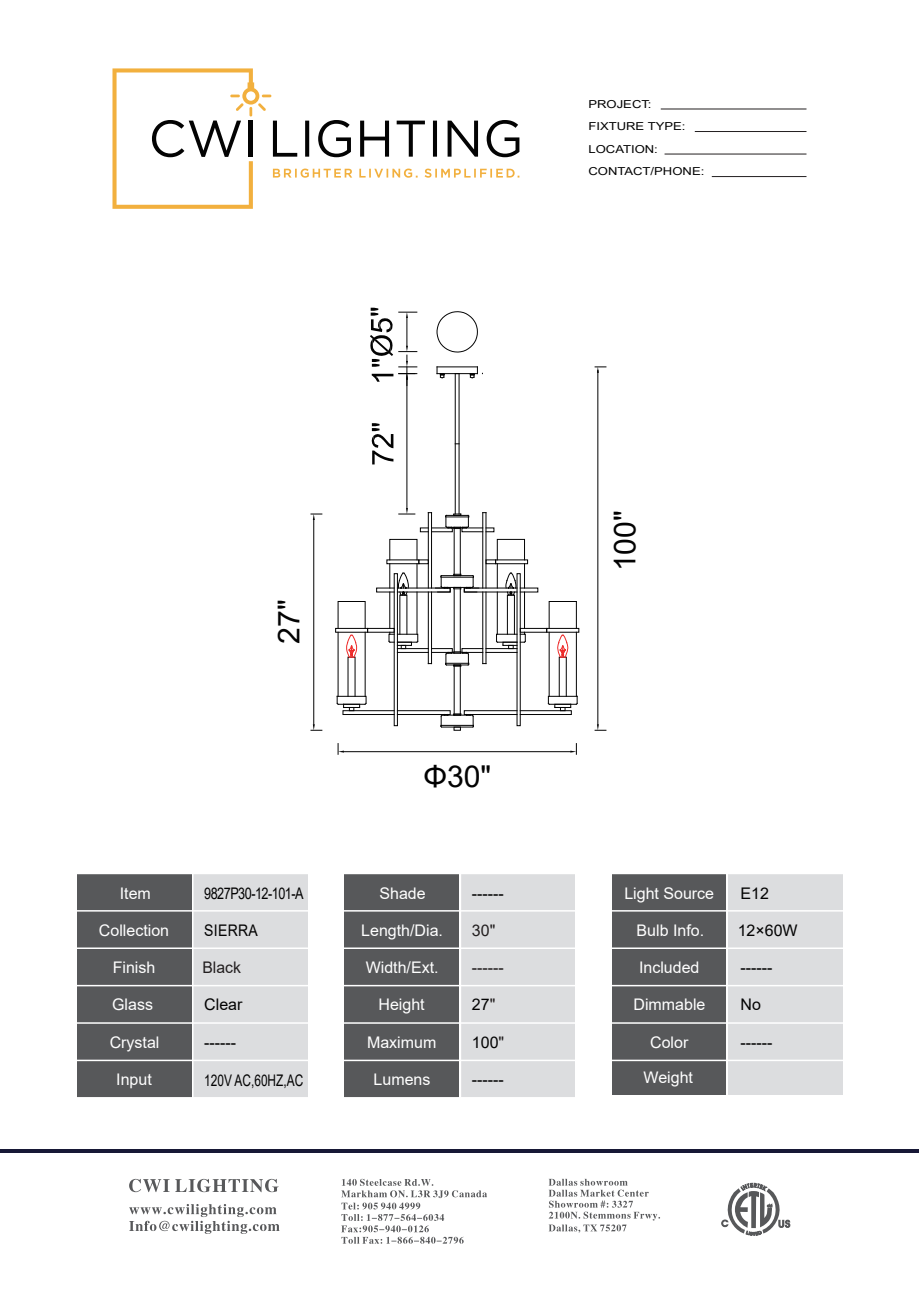
<style>
.page{position:relative;width:919px;height:1289px;background:#fff}
.page>*{position:absolute;margin:0;border:0;box-sizing:border-box;transform-origin:0 0}
.t1{font:30.15px "Arial";color:#030303}
.t2{font:16.05px "Arial";color:#fff}
.t3{font:16.05px "Arial";color:#030303}
.t4{font:16.05px "Arial";letter-spacing:-.04em;color:#030303;scale:.79 1}
.t5{font:16.05px "Arial";color:#231f20}
.t6{font:16.05px "Arial";color:#030303;scale:.74 1}
.t7{font:16.05px "Arial";color:#030303;scale:.88 1}
.t8{font:10.95px/22.4px "Arial";color:#030303;scale:1.19 1}
.s1{font-size:29.55px;color:#000}
.s2{color:#231f20}
</style>
<div class="page">
<hr style="left:0;top:1149px;width:918px;height:4px;background:#171836">
<div style="left:611px;top:873px;width:115px;height:221px;background:#57585a"></div>
<div style="left:77px;top:873px;width:114px;height:224px;background:#57585a"></div>
<div style="left:344px;top:873px;width:115px;height:224px;background:#57585a"></div>
<div style="left:728px;top:873px;width:114px;height:221px;background:#dcdddf"></div>
<div style="left:193px;top:873px;width:115px;height:224px;background:#dcdddf"></div>
<div style="left:460px;top:873px;width:115px;height:224px;background:#dcdddf"></div>
<hr style="left:76px;top:872px;width:767px;height:2px;background:#fff">
<hr style="left:76px;top:910px;width:767px;height:1px;background:#fff">
<hr style="left:76px;top:947px;width:767px;height:2px;background:#fff">
<hr style="left:76px;top:984px;width:767px;height:2px;background:#fff">
<hr style="left:76px;top:1022px;width:767px;height:1px;background:#fff">
<hr style="left:76px;top:1059px;width:767px;height:2px;background:#fff">
<hr style="left:459px;top:857px;width:2px;height:240px;background:#fff">
<hr style="left:460px;top:589px;width:1px;height:62px;background:#030303">
<hr style="left:454px;top:589px;width:1px;height:62px;background:#030303">
<hr style="left:460px;top:528px;width:1px;height:46px;background:#030303">
<hr style="left:454px;top:528px;width:1px;height:46px;background:#030303">
<svg style="left:440px;top:713px;width:34px;height:17px"></svg>
<div style="left:431px;top:648px;width:21px;height:4px;border:1px solid #030303"></div>
<hr style="left:397px;top:648px;width:31px;height:1px;background:#030303">
<hr style="left:397px;top:652px;width:31px;height:1px;background:#030303">
<hr style="left:431px;top:592px;width:1px;height:71px;background:#030303">
<hr style="left:431px;top:512px;width:1px;height:76px;background:#030303">
<hr style="left:428px;top:592px;width:1px;height:71px;background:#030303">
<hr style="left:428px;top:512px;width:1px;height:76px;background:#030303">
<div style="left:386px;top:559px;width:33px;height:5px;border:1px solid #030303"></div>
<div style="left:418px;top:559px;width:10px;height:5px;border:1px solid #030303"></div>
<svg style="left:444px;top:651px;width:25px;height:16px"></svg>
<svg style="left:445px;top:513px;width:24px;height:16px"></svg>
<svg style="left:388px;top:632px;width:31px;height:17px"></svg>
<hr style="left:389px;top:592px;width:1px;height:36px;background:#030303">
<svg style="left:389px;top:563px;width:1px;height:24px"></svg>
<div style="left:389px;top:539px;width:28px;height:21px;border:1px solid #030303"></div>
<svg style="left:416px;top:563px;width:1px;height:24px"></svg>
<hr style="left:416px;top:592px;width:1px;height:42px;background:#030303">
<svg style="left:398px;top:572px;width:11px;height:24px"></svg>
<div style="left:397px;top:710px;width:53px;height:5px;border:1px solid #030303"></div>
<div style="left:342px;top:710px;width:52px;height:5px;border:1px solid #030303"></div>
<svg style="left:336px;top:695px;width:31px;height:16px"></svg>
<div style="left:394px;top:573px;width:4px;height:153px;border:1px solid #030303"></div>
<div style="left:335px;top:628px;width:33px;height:4px;border:1px solid #030303"></div>
<div style="left:367px;top:628px;width:27px;height:4px;border:1px solid #030303"></div>
<hr style="left:365px;top:632px;width:1px;height:64px;background:#030303">
<hr style="left:337px;top:632px;width:1px;height:64px;background:#030303">
<svg style="left:346px;top:634px;width:11px;height:24px"></svg>
<div style="left:461px;top:648px;width:22px;height:4px;border:1px solid #030303"></div>
<hr style="left:486px;top:648px;width:31px;height:1px;background:#030303">
<hr style="left:486px;top:652px;width:31px;height:1px;background:#030303">
<hr style="left:482px;top:592px;width:1px;height:71px;background:#030303">
<hr style="left:482px;top:512px;width:1px;height:76px;background:#030303">
<hr style="left:485px;top:592px;width:1px;height:71px;background:#030303">
<hr style="left:485px;top:512px;width:1px;height:76px;background:#030303">
<div style="left:495px;top:559px;width:33px;height:5px;border:1px solid #030303"></div>
<div style="left:485px;top:559px;width:11px;height:5px;border:1px solid #030303"></div>
<div style="left:507px;top:594px;width:7px;height:40px;border:1px solid #030303"></div>
<svg style="left:495px;top:632px;width:31px;height:17px"></svg>
<hr style="left:524px;top:592px;width:1px;height:36px;background:#030303">
<svg style="left:524px;top:563px;width:1px;height:24px"></svg>
<div style="left:497px;top:539px;width:28px;height:21px;border:1px solid #030303"></div>
<svg style="left:497px;top:563px;width:1px;height:24px"></svg>
<hr style="left:497px;top:592px;width:1px;height:42px;background:#030303">
<svg style="left:505px;top:572px;width:11px;height:24px"></svg>
<div style="left:464px;top:710px;width:53px;height:5px;border:1px solid #030303"></div>
<div style="left:520px;top:710px;width:51px;height:5px;border:1px solid #030303"></div>
<svg style="left:547px;top:695px;width:31px;height:16px"></svg>
<div style="left:546px;top:628px;width:33px;height:4px;border:1px solid #030303"></div>
<div style="left:520px;top:628px;width:27px;height:4px;border:1px solid #030303"></div>
<hr style="left:548px;top:632px;width:1px;height:64px;background:#030303">
<hr style="left:576px;top:632px;width:1px;height:64px;background:#030303">
<svg style="left:557px;top:634px;width:11px;height:24px"></svg>
<svg style="left:434px;top:573px;width:45px;height:19px"></svg>
<svg style="left:436px;top:311px;width:42px;height:42px"></svg>
<hr style="left:458px;top:373px;width:1px;height:141px;background:#030303">
<hr style="left:455px;top:373px;width:1px;height:141px;background:#030303">
<hr style="left:437px;top:366px;width:40px;height:1px;background:#030303">
<hr style="left:437px;top:373px;width:40px;height:1px;background:#030303">
<svg style="left:436px;top:367px;width:9px;height:11px"></svg>
<svg style="left:371px;top:374px;width:22px;height:8px"></svg>
<svg style="left:370px;top:308px;width:23px;height:59px"></svg>
<hr style="left:406px;top:379px;width:1px;height:129px;background:#030303">
<svg style="left:399px;top:312px;width:18px;height:73px"></svg>
<svg style="left:399px;top:508px;width:16px;height:6px"></svg>
<svg style="left:371px;top:423px;width:22px;height:41px"></svg>
<svg style="left:469px;top:367px;width:14px;height:11px"></svg>
<hr style="left:313px;top:520px;width:1px;height:204px;background:#030303">
<svg style="left:311px;top:513px;width:11px;height:7px"></svg>
<svg style="left:311px;top:724px;width:11px;height:7px"></svg>
<hr style="left:597px;top:370px;width:1px;height:354px;background:#030303">
<svg style="left:595px;top:366px;width:11px;height:7px"></svg>
<svg style="left:595px;top:724px;width:11px;height:7px"></svg>
<hr style="left:344px;top:751px;width:226px;height:1px;background:#030303">
<svg style="left:337px;top:743px;width:7px;height:11px"></svg>
<svg style="left:570px;top:743px;width:7px;height:11px"></svg>
<svg style="left:721px;top:1182px;width:69px;height:53px"></svg>
<svg style="left:341px;top:1178px;width:146px;height:65px"></svg>
<svg style="left:548px;top:1178px;width:112px;height:54px"></svg>
<svg style="left:129px;top:1178px;width:149px;height:14px"></svg>
<svg style="left:129px;top:1204px;width:150px;height:29px"></svg>
<hr style="left:660px;top:109px;width:146px;height:1px;background:#231f20">
<hr style="left:694px;top:131px;width:112px;height:1px;background:#231f20">
<hr style="left:664px;top:154px;width:142px;height:1px;background:#231f20">
<hr style="left:711px;top:176px;width:95px;height:1px;background:#231f20">
<svg style="left:112px;top:68px;width:407px;height:141px"></svg>
<p class="t8" style="left:588px;top:93px;width:99px">PROJECT:<br>FIXTURE TYPE:<br>LOCATION:<br>CONTACT/PHONE:</p>
<h1 class="t1" style="left:268px;top:643px;width:46px;rotate:-90deg">27"</h1>
<h1 class="t1" style="left:423px;top:755px;width:69px"><span class="s1">Φ</span>30"</h1>
<p class="t2" style="left:120px;top:882px;width:33px">Item</p>
<p class="t2" style="left:99px;top:919px;width:72px">Collection</p>
<p class="t2" style="left:113px;top:956px;width:44px">Finish</p>
<p class="t2" style="left:112px;top:993px;width:42px">Glass</p>
<p class="t2" style="left:110px;top:1030px;width:51px">Crystal</p>
<p class="t2" style="left:116px;top:1067px;width:37px">Input</p>
<p class="t4" style="left:204px;top:882px;width:127px">9827P30-12-101-A</p>
<p class="t2" style="left:379px;top:882px;width:48px">Shade</p>
<p class="t2" style="left:361px;top:919px;width:83px">Length/Dia.</p>
<p class="t2" style="left:365px;top:956px;width:74px">Width/Ext.</p>
<p class="t2" style="left:378px;top:993px;width:48px">Height</p>
<p class="t2" style="left:367px;top:1030px;width:71px">Maximum</p>
<p class="t3" style="left:472px;top:882px;width:33px">------</p>
<p class="t5" style="left:472px;top:919px;width:25px">30"</p>
<p class="t7" style="left:204px;top:919px;width:62px">SIERRA</p>
<p class="t5" style="left:202px;top:956px;width:40px">Black</p>
<p class="t5" style="left:472px;top:956px;width:33px">------</p>
<p class="t3" style="left:472px;top:993px;width:25px">27<span class="s2">"</span></p>
<p class="t3" style="left:472px;top:1030px;width:34px">100<span class="s2">"</span></p>
<p class="t3" style="left:472px;top:1067px;width:33px">------</p>
<p class="t3" style="left:204px;top:993px;width:40px">Clear</p>
<p class="t3" style="left:204px;top:1030px;width:33px">------</p>
<p class="t6" style="left:204px;top:1069px;width:135px">120V AC,60HZ,AC</p>
<p class="t2" style="left:373px;top:1067px;width:58px">Lumens</p>
<h1 class="t1" style="left:604px;top:571px;width:62px;rotate:-90deg">100"</h1>
<p class="t2" style="left:624px;top:882px;width:91px">Light Source</p>
<p class="t2" style="left:636px;top:919px;width:69px">Bulb Info.</p>
<p class="t2" style="left:639px;top:956px;width:62px">Included</p>
<p class="t2" style="left:633px;top:993px;width:73px">Dimmable</p>
<p class="t2" style="left:650px;top:1030px;width:40px">Color</p>
<p class="t2" style="left:643px;top:1066px;width:51px">Weight</p>
<p class="t3" style="left:740px;top:882px;width:30px">E12</p>
<p class="t3" style="left:737px;top:919px;width:61px">12×60W</p>
<p class="t3" style="left:740px;top:956px;width:33px">------</p>
<p class="t3" style="left:740px;top:993px;width:22px">No</p>
<p class="t3" style="left:740px;top:1030px;width:33px">------</p>
</div>
